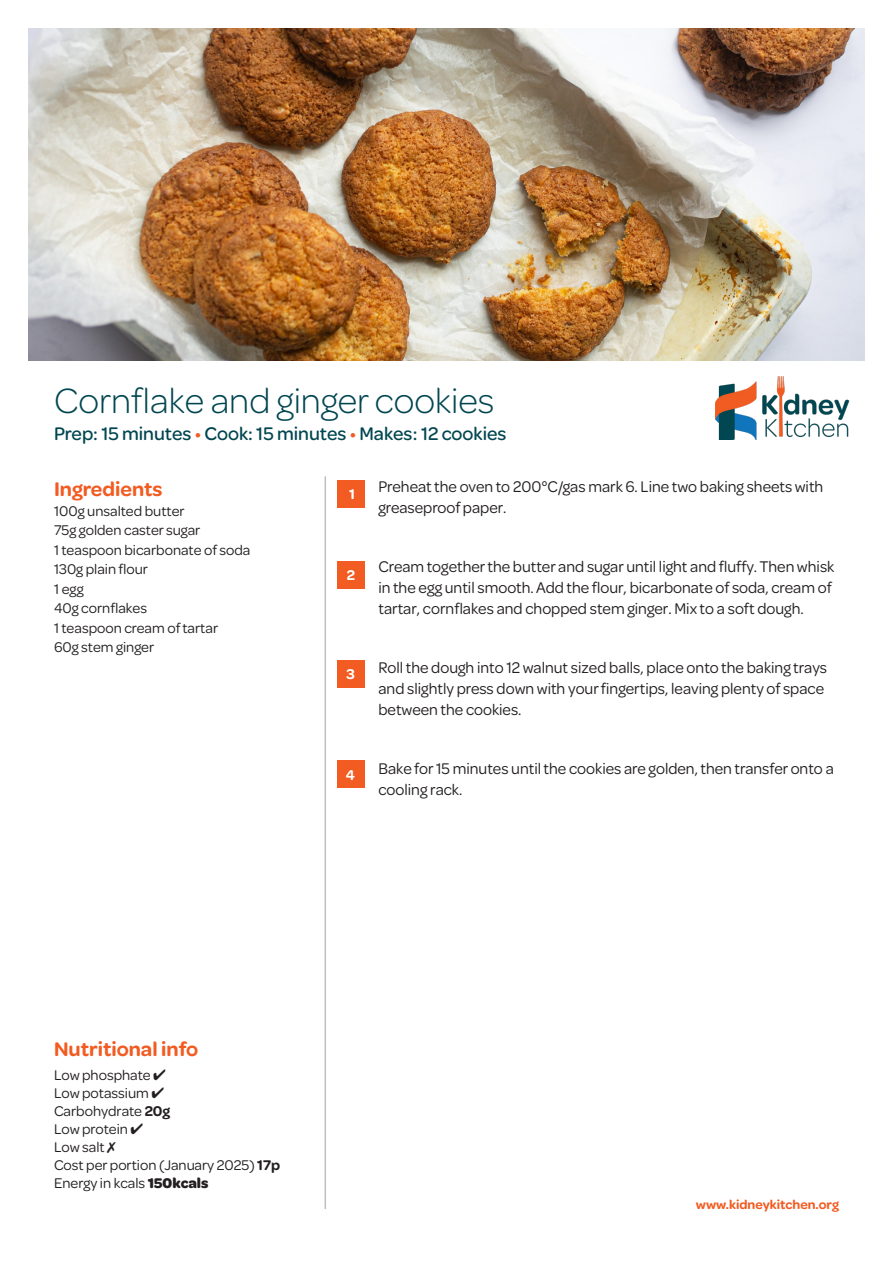
<style>
.page{position:relative;width:893px;height:1263px;background:#fff}
.page>*{position:absolute;margin:0;border:0;box-sizing:border-box;transform-origin:0 0}
.t1{font:300 37.5px "Omnes";color:#004650}
.t2{font:600 21px "Omnes";color:#f25b21}
.t3{font:500 19.5px "Omnes";color:#004650}
.t4{font:16.5px/21px "Omnes";color:#231f20}
.t5{font:15px/19.5px "Omnes";color:#231f20}
.Body_Text{font:600 15px "Omnes";color:#fff}
.t6{font:600 13.5px "Omnes";color:#f25b21}
.s1{color:#f25b21}
.s2{font-weight:600}
.s3{font-weight:700}
</style>
<div class="page">
<img style="left:29px;top:29px;width:835px;height:331px">
<img style="left:716px;top:376px;width:133px;height:63px">
<hr style="left:325px;top:476px;width:1px;height:733px;background:#bcbdc0">
<div style="left:337px;top:760px;width:28px;height:28px;background:#f25b21"></div>
<div style="left:337px;top:660px;width:28px;height:28px;background:#f25b21"></div>
<div style="left:337px;top:561px;width:28px;height:28px;background:#f25b21"></div>
<div style="left:337px;top:480px;width:28px;height:28px;background:#f25b21"></div>
<p class="t1" style="left:54px;top:376px;width:442px">Cornflake and ginger cookies</p>
<p class="t3" style="left:54px;top:420px;width:454px">Prep: 15 minutes <span class="s1">•</span> Cook: 15 minutes <span class="s1">•</span> Makes: 12 cookies</p>
<p class="t4" style="left:378px;top:475px;width:446px">Preheat the oven to 200°C/gas mark 6. Line two baking sheets with greaseproof paper.</p>
<p class="t2" style="left:54px;top:475px;width:110px">Ingredients</p>
<p class="t5" style="left:54px;top:500px;width:198px">100g unsalted butter<br>75g golden caster sugar<br>1 teaspoon bicarbonate of soda<br>130g plain flour<br>1 egg<br>40g cornflakes<br>1 teaspoon cream of tartar<br>60g stem ginger</p>
<p class="Body_Text" style="left:349px;top:484px;width:7px">1</p>
<p class="t4" style="left:378px;top:555px;width:457px">Cream together the butter and sugar until light and fluffy. Then whisk in the egg until smooth. Add the flour, bicarbonate of soda, cream of tartar, cornflakes and chopped stem ginger. Mix to a soft dough.</p>
<p class="Body_Text" style="left:347px;top:565px;width:10px">2</p>
<p class="Body_Text" style="left:347px;top:664px;width:10px">3</p>
<p class="Body_Text" style="left:346px;top:764px;width:11px">4</p>
<p class="t4" style="left:378px;top:656px;width:450px">Roll the dough into 12 walnut sized balls, place onto the baking trays and slightly press down with your fingertips, leaving plenty of space between the cookies.</p>
<p class="t4" style="left:378px;top:757px;width:457px">Bake for 15 minutes until the cookies are golden, then transfer onto a cooling rack.</p>
<p class="t2" style="left:54px;top:1034px;width:146px">Nutritional info</p>
<p class="t5" style="left:54px;top:1064px;width:113px">Low phosphate ✔</p>
<p class="t5" style="left:54px;top:1082px;width:112px">Low potassium ✔</p>
<p class="t5" style="left:54px;top:1100px;width:118px">Carbohydrate <span class="s2">20g</span></p>
<p class="t5" style="left:54px;top:1118px;width:91px">Low protein ✔</p>
<p class="t5" style="left:54px;top:1136px;width:52px">Low salt</p>
<p class="t5" style="left:54px;top:1154px;width:228px">Cost per portion (January 2025) <span class="s2">17p</span></p>
<p class="t5" style="left:54px;top:1172px;width:156px">Energy in kcals <span class="s3">150kcals</span></p>
<p class="t6" style="left:696px;top:1195px;width:145px">www.kidneykitchen.org</p>
</div>
